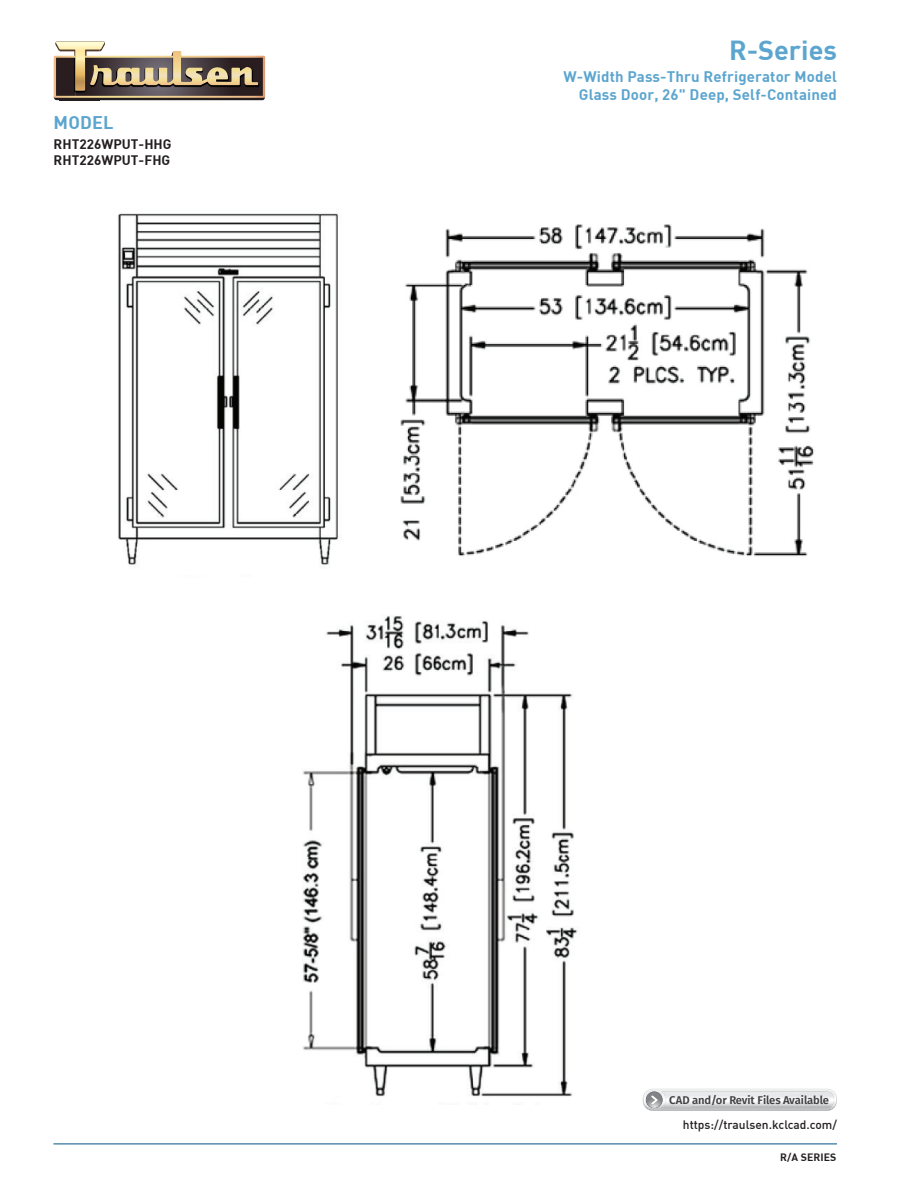
<style>
.page{position:relative;width:918px;height:1188px;background:#fff}
.page>*{position:absolute;margin:0;border:0;box-sizing:border-box;transform-origin:0 0}
.t1{font:700 27px "DIN";color:#5ca5cf}
.t2{font:700 18px "DIN";letter-spacing:.01em;color:#5ca5cf}
.t3{font:700 15px/18px "DIN";letter-spacing:.01em;color:#5ca5cf;text-align:right}
.t4{font:700 13.5px/16.2px "DIN";color:#231f20}
.t5{font:500 12px "DIN";color:#231f20}
.t6{font:600 11.25px "Fira Sans";letter-spacing:-.01em;color:#414042}
.t7{font:700 10.5px "DIN";letter-spacing:.01em;color:#231f20}
</style>
<div class="page">
<hr style="left:53px;top:1144px;width:784px;height:1px;background:#015486">
<img style="left:60px;top:100px;width:39px;height:1px">
<svg style="left:54px;top:41px;width:211px;height:59px"></svg>
<svg style="left:643px;top:1089px;width:194px;height:22px"></svg>
<img style="left:118px;top:213px;width:220px;height:352px">
<img style="left:400px;top:224px;width:415px;height:333px">
<img style="left:302px;top:616px;width:276px;height:488px">
<p class="t2" style="left:54px;top:114px;width:62px">MODEL</p>
<p class="t4" style="left:54px;top:136px;width:119px">RHT226WPUT-HHG<br>RHT226WPUT-FHG</p>
<h1 class="t1" style="left:729px;top:37px;width:109px">R-Series</h1>
<p class="t3" style="left:563px;top:68px;width:275px">W-Width Pass-Thru Refrigerator Model<br>Glass Door, 26" Deep, Self-Contained</p>
<p class="t6" style="left:669px;top:1092px;width:161px">CAD and/or Revit Files Available</p>
<p class="t5" style="left:683px;top:1119px;width:156px">https://traulsen.kclcad.com/</p>
<p class="t7" style="left:780px;top:1152px;width:58px">R/A SERIES</p>
</div>
